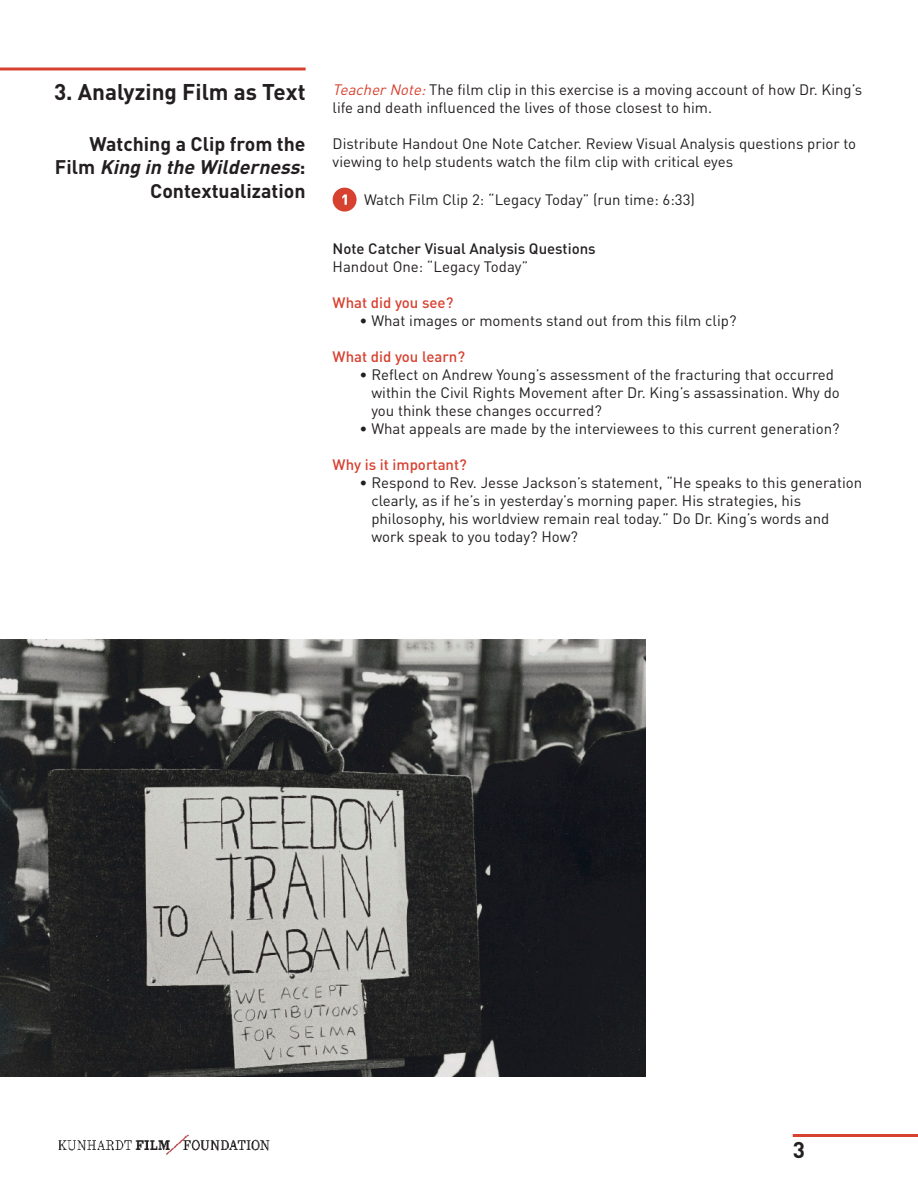
<style>
.page{position:relative;width:918px;height:1188px;background:#fff}
.page>*{position:absolute;margin:0;border:0;box-sizing:border-box;transform-origin:0 0}
.t1{font:700 22.5px "DIN Pro";color:#231f20}
.t2{font:700 19.5px/23.4px "DIN Pro";color:#231f20;text-align:right}
.t3{font:15px/18px "DIN Pro";color:#231f20}
.t4{font:500 15px "DIN Pro";color:#d74130}
.t5{font:500 15px "DIN Pro";color:#231f20}
.s1{font-style:italic}
.s2{font-style:italic;color:#d74130}
</style>
<div class="page">
<hr style="left:793px;top:1134px;width:125px;height:3px;background:#d74130">
<img style="left:58px;top:1134px;width:211px;height:21px">
<img style="left:0;top:639px;width:646px;height:438px">
<div style="left:333px;top:188px;width:24px;height:24px;background:#d74130;border-radius:50%"></div>
<svg style="left:342px;top:194px;width:5px;height:11px"></svg>
<hr style="left:0;top:68px;width:306px;height:2px;background:#d74130">
<h1 class="t1" style="left:54px;top:77px;width:253px">3. Analyzing Film as Text</h1>
<h2 class="t2" style="left:55px;top:131px;width:252px">Watching a Clip from the<br>F i l m <span class="s1">King in the Wilderness</span>:<br>Contextualization</h2>
<p class="t3" style="left:333px;top:80px;width:531px"><span class="s2">TeacherNote:</span>The film clip in this exercise is a moving account of how Dr. King’s life and death influenced the lives of those closest to him.</p>
<p class="t3" style="left:333px;top:134px;width:525px">Distribute Handout One Note Catcher. Review Visual Analysis questions prior to viewing to help students watch the film clip with critical eyes</p>
<p class="t3" style="left:364px;top:190px;width:332px">Watch Film Clip 2: “Legacy Today” (run time: 6:33)</p>
<p class="t5" style="left:333px;top:239px;width:265px">Note Catcher Visual Analysis Questions</p>
<p class="t3" style="left:333px;top:257px;width:197px">Handout One: “Legacy Today”</p>
<p class="t4" style="left:333px;top:293px;width:122px">What did you see?</p>
<p class="t3" style="left:360px;top:311px;width:378px">• What images or moments stand out from this film clip?</p>
<p class="t4" style="left:333px;top:347px;width:134px">What did you learn?</p>
<p class="t3" style="left:371px;top:365px;width:470px;text-indent:-12px">• Reflect on Andrew Young’s assessment of the fracturing that occurred within the Civil Rights Movement after Dr. King’s assassination. Why do you think these changes occurred?</p>
<p class="t3" style="left:360px;top:419px;width:481px">• What appeals are made by the interviewees to this current generation?</p>
<p class="t4" style="left:333px;top:455px;width:136px">Why is it important?</p>
<p class="t3" style="left:371px;top:473px;width:492px;text-indent:-12px">• Respond to Rev. Jesse Jackson’s statement, “He speaks to this generation clearly, as if he’s in yesterday’s morning paper. His strategies, his philosophy, his worldview remain real today.” Do Dr. King’s words and work speak to you today? How?</p>
<h1 class="t1" style="left:793px;top:1134px;width:14px">3</h1>
</div>
